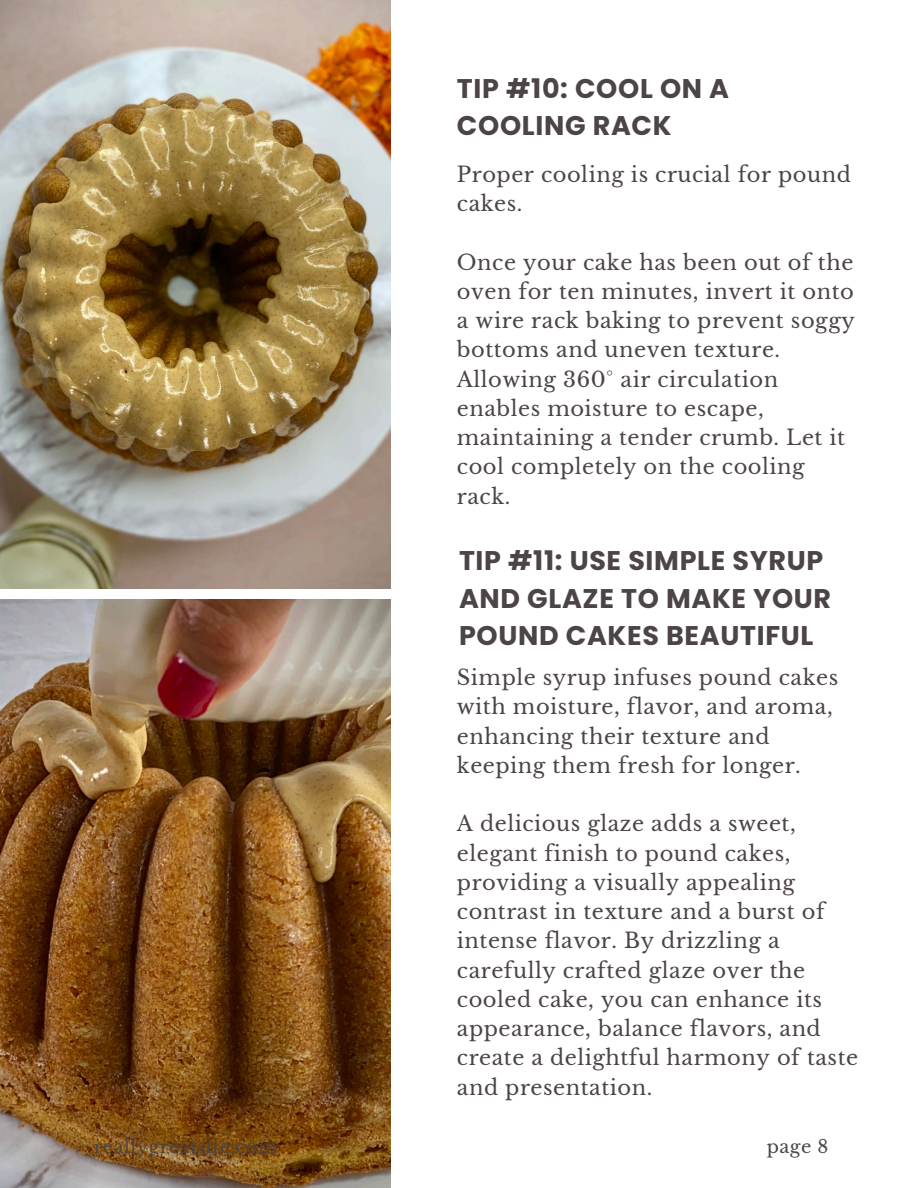
<style>
.page{position:relative;width:918px;height:1188px;background:#fff}
.page>*{position:absolute;margin:0;border:0;box-sizing:border-box;transform-origin:0 0}
.t1{font:700 27px/37.2px "Poppins";letter-spacing:.025em;color:#4c4446}
.t2{font:21px/29.2px "Libre Baskerville";letter-spacing:.025em;color:#4c4446}
.t3{font:18px "Libre Baskerville";letter-spacing:.025em;color:#4c4446}
</style>
<div class="page">
<img style="left:0;top:0;width:390px;height:588px">
<img style="left:0;top:600px;width:390px;height:588px">
<h2 class="t1" style="left:457px;top:70px;width:274px">TIP #10: COOL ON A<br>COOLING RACK</h2>
<h1 class="t2" style="left:457px;top:160px;width:396px">Proper cooling is crucial for pound cakes.</h1>
<h2 class="t2" style="left:457px;top:248px;width:399px">Once your cake has been out of the oven for ten minutes, invert it onto a wire rack baking to prevent soggy bottoms and uneven texture.<br>Allowing 360° air circulation enables moisture to escape, maintaining a tender crumb. Let it cool completely on the cooling rack.</h2>
<p class="t1" style="left:459px;top:542px;width:374px">TIP #11: USE SIMPLE SYRUP<br>AND GLAZE TO MAKE YOUR<br>POUND CAKES BEAUTIFUL</p>
<h2 class="t2" style="left:457px;top:663px;width:383px">Simple syrup infuses pound cakes with moisture, flavor, and aroma, enhancing their texture and keeping them fresh for longer.</h2>
<p class="t2" style="left:457px;top:809px;width:403px">A delicious glaze adds a sweet, elegant finish to pound cakes, providing a visually appealing contrast in texture and a burst of intense flavor. By drizzling a carefully crafted glaze over the cooled cake, you can enhance its appearance, balance flavors, and create a delightful harmony of taste and presentation.</p>
<h1 class="t3" style="left:94px;top:1135px;width:185px">reallygreatsite.com</h1>
<h2 class="t3" style="left:767px;top:1135px;width:63px">page 8</h2>
</div>
